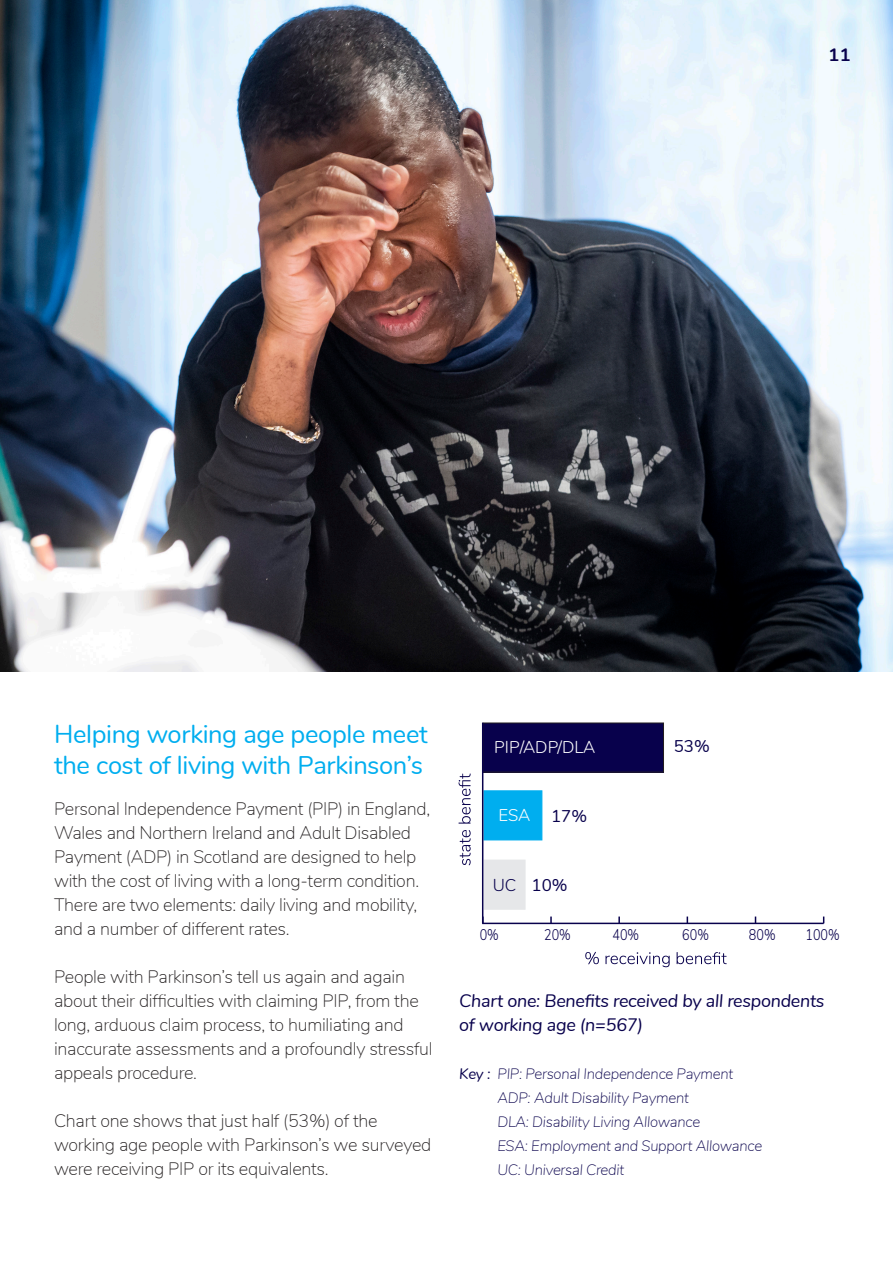
<style>
.page{position:relative;width:893px;height:1263px;background:#fff}
.page>*{position:absolute;margin:0;border:0;box-sizing:border-box;transform-origin:0 0}
.Body_Copy{font:25.5px/30.6px "Nunito";letter-spacing:-.015em;color:#00aeef}
.Body_copy{font:200 18px/24px "Nunito";letter-spacing:-.015em;color:#231f20}
.Body_copy-2{font:italic 18px/24px "Nunito";letter-spacing:-.015em;color:#08014c}
.t1{font:700 18px "Nunito";color:#08014c}
.t2{font:300 16.95px "Nunito";color:#fff}
.t3{font:16.95px "Nunito";color:#08014c}
.t4{font:300 16.95px "Nunito";color:#08014c}
.t5{font:300 15.45px "Nunito";color:#08014c;scale:.82 1}
.Body_copy-3{font:italic 200 15px/24px "Nunito";letter-spacing:-.015em;color:#08014c}
.s1{font-weight:400}
</style>
<div class="page">
<img style="left:0;top:0;width:893px;height:671px">
<div style="left:483px;top:723px;width:180px;height:49px;background:#08014c"></div>
<div style="left:482px;top:723px;width:182px;height:49px;border:1px solid #231f20"></div>
<div style="left:484px;top:790px;width:58px;height:50px;background:#00aeef;border:1px solid #00aeef"></div>
<div style="left:484px;top:860px;width:41px;height:49px;background:#e6e7e9"></div>
<hr style="left:482px;top:923px;width:342px;height:1px;background:#08014c">
<svg style="left:550px;top:916px;width:2px;height:7px"></svg>
<svg style="left:618px;top:916px;width:2px;height:7px"></svg>
<hr style="left:482px;top:723px;width:1px;height:200px;background:#08014c">
<svg style="left:585px;top:952px;width:14px;height:12px"></svg>
<svg style="left:605px;top:952px;width:65px;height:15px"></svg>
<svg style="left:677px;top:952px;width:50px;height:12px"></svg>
<svg style="left:460px;top:830px;width:11px;height:35px"></svg>
<svg style="left:458px;top:773px;width:13px;height:51px"></svg>
<p class="t1" style="left:828px;top:41px;width:24px">11</p>
<p class="Body_Copy" style="left:54px;top:717px;width:375px">Helping working age people meet the cost of living with Parkinson’s</p>
<p class="Body_copy" style="left:54px;top:796px;width:378px">Personal Independence Payment (PIP) in England, Wales and Northern Ireland and Adult Disabled Payment (ADP) in Scotland are designed to help with the cost of living with a long-term condition.<br>There are two elements: daily living and mobility, and a number of different rates.</p>
<p class="Body_copy" style="left:54px;top:964px;width:380px">People with Parkinson’s tell us again and again about their difficulties with claiming PIP, from the long, arduous claim process, to humiliating and inaccurate assessments and a profoundly stressful appeals procedure.</p>
<p class="Body_copy" style="left:54px;top:1108px;width:379px">Chart one shows that just half (53%) of the working age people with Parkinson’s we surveyed were receiving PIP or its equivalents.</p>
<p class="t2" style="left:494px;top:735px;width:103px">PIP/ADP/DLA</p>
<p class="t2" style="left:498px;top:803px;width:34px">ESA</p>
<p class="t3" style="left:551px;top:804px;width:38px">17%</p>
<p class="t4" style="left:493px;top:872px;width:25px">UC</p>
<p class="t3" style="left:532px;top:872px;width:38px">10%</p>
<p class="t3" style="left:674px;top:733px;width:38px">53%</p>
<p class="t5" style="left:480px;top:924px;width:25px">0%</p>
<p class="t5" style="left:544px;top:924px;width:34px">20%</p>
<p class="t5" style="left:612px;top:924px;width:34px">40%</p>
<p class="t5" style="left:682px;top:924px;width:34px">60%</p>
<p class="t5" style="left:749px;top:924px;width:34px">80%</p>
<p class="t5" style="left:805px;top:924px;width:43px">100%</p>
<p class="Body_copy-2" style="left:459px;top:988px;width:367px">Chart one: Benefits received by all respondents of working age (n=567)</p>
<p class="Body_copy-3" style="left:497px;top:1061px;width:266px;text-indent:-38px"><span class="s1">Key :</span> PIP: Personal Independence Payment ADP: Adult Disability Payment<br>DLA: Disability Living Allowance<br>ESA: Employment and Support Allowance UC: Universal Credit</p>
</div>
